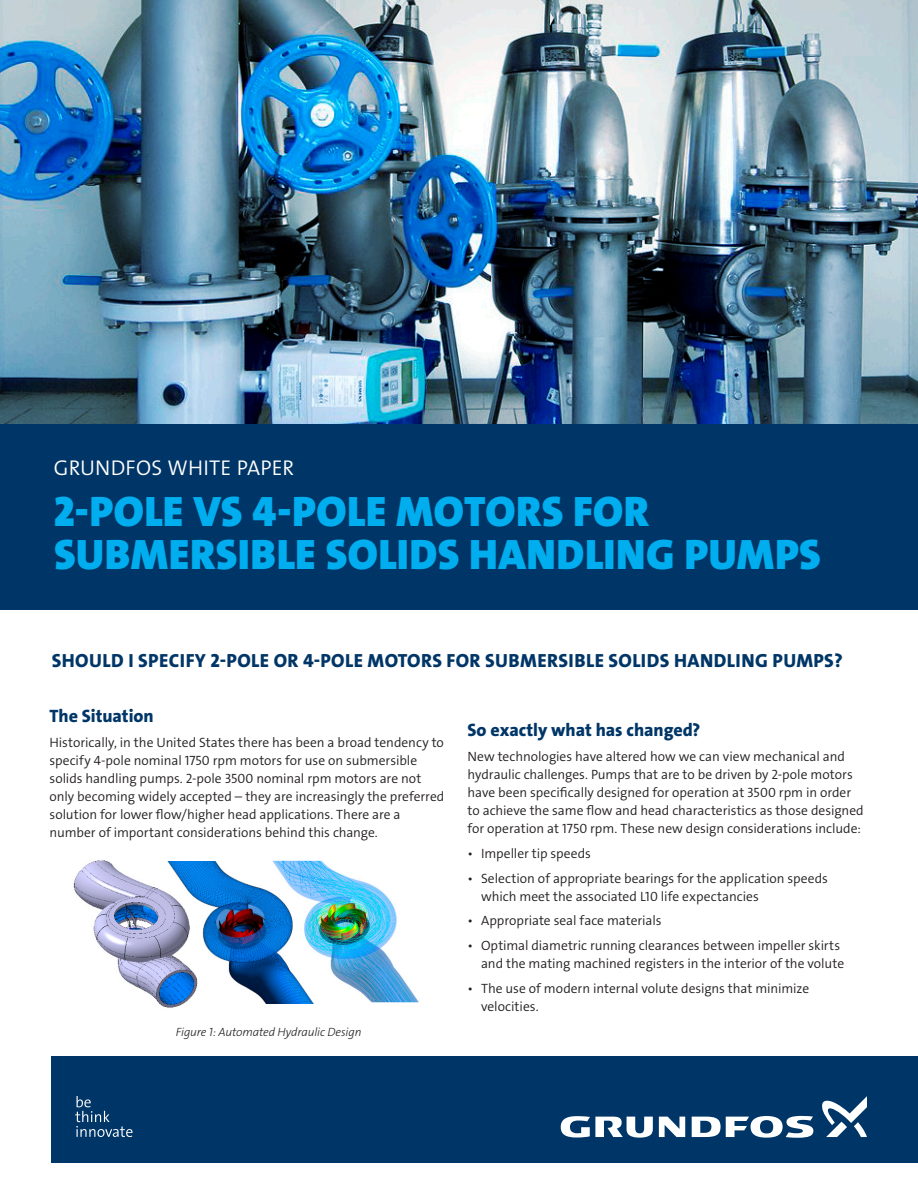
<style>
.page{position:relative;width:918px;height:1188px;background:#fff}
.page>*{position:absolute;margin:0;border:0;box-sizing:border-box;transform-origin:0 0}
.t1{font:42.9px/42.9px "Grundfos The Sans V2 OT 9 BL";letter-spacing:.01em;color:#00aeef}
.t2{font:21.45px "Grundfos The Sans V2 OT 4 SL";letter-spacing:.01em;color:#fff}
.t3{font:19.2px "Grundfos The Sans V2 OT 8 XB";letter-spacing:.02em;color:#003667}
.t4{font:18px "Grundfos The Sans V2 OT 8 XB";letter-spacing:-.005em;color:#003667}
.t5{font:13.5px/18px "Grundfos The Sans V2 OT 4 SL";color:#231f20}
.t6{font:12px "Grundfos The Sans V2 OT 3 L Italic";letter-spacing:-.01em;color:#231f20}
</style>
<div class="page">
<img style="left:0;top:0;width:918px;height:424px">
<div style="left:0;top:424px;width:918px;height:186px;background:#003667"></div>
<div style="left:51px;top:1056px;width:867px;height:106px;background:#003667"></div>
<svg style="left:659px;top:1117px;width:26px;height:20px"></svg>
<svg style="left:561px;top:1116px;width:92px;height:22px"></svg>
<svg style="left:692px;top:1116px;width:121px;height:22px"></svg>
<svg style="left:822px;top:1096px;width:45px;height:41px"></svg>
<svg style="left:75px;top:1096px;width:58px;height:41px"></svg>
<img style="left:198px;top:862px;width:116px;height:142px">
<img style="left:266px;top:861px;width:153px;height:141px">
<img style="left:73px;top:860px;width:125px;height:148px">
<h2 class="t2" style="left:54px;top:454px;width:242px">GRUNDFOS WHITE PAPER</h2>
<h1 class="t1" style="left:54px;top:490px;width:769px">2-POLE VS 4-POLE MOTORS FOR<br>SUBMERSIBLE SOLIDS HANDLING PUMPS</h1>
<h3 class="t3" style="left:52px;top:649px;width:792px">SHOULD I SPECIFY 2-POLE OR 4-POLE MOTORS FOR SUBMERSIBLE SOLIDS HANDLING PUMPS?</h3>
<h3 class="t4" style="left:50px;top:704px;width:106px">The Situation</h3>
<p class="t5" style="left:50px;top:733px;width:396px">Historically, in the United States there has been a broad tendency to specify 4-pole nominal 1750 rpm motors for use on submersible solids handling pumps. 2-pole 3500 nominal rpm motors are not only becoming widely accepted – they are increasingly the preferred solution for lower flow/higher head applications. There are a number of important considerations behind this change.</p>
<p class="t6" style="left:176px;top:1024px;width:187px">Figure 1: Automated Hydraulic Design</p>
<h3 class="t4" style="left:468px;top:719px;width:234px">So exactly what has changed?</h3>
<p class="t5" style="left:468px;top:748px;width:398px">New technologies have altered how we can view mechanical and hydraulic challenges. Pumps that are to be driven by 2-pole motors have been specifically designed for operation at 3500 rpm in order to achieve the same flow and head characteristics as those designed for operation at 1750 rpm. These new design considerations include:</p>
<p class="t5" style="left:468px;top:844px;width:125px">• Impeller tip speeds</p>
<p class="t5" style="left:481px;top:869px;width:348px;text-indent:-14px">• Selection of appropriate bearings for the application speeds which meet the associated L10 life expectancies</p>
<p class="t5" style="left:468px;top:912px;width:195px">• Appropriate seal face materials</p>
<p class="t5" style="left:468px;top:937px;width:378px;text-align:right">• Optimal diametric running clearances between impeller skirts and the mating machined registers in the interior of the volute</p>
<p class="t5" style="left:481px;top:979px;width:330px;text-indent:-14px">• The use of modern internal volute designs that minimize velocities.</p>
</div>
